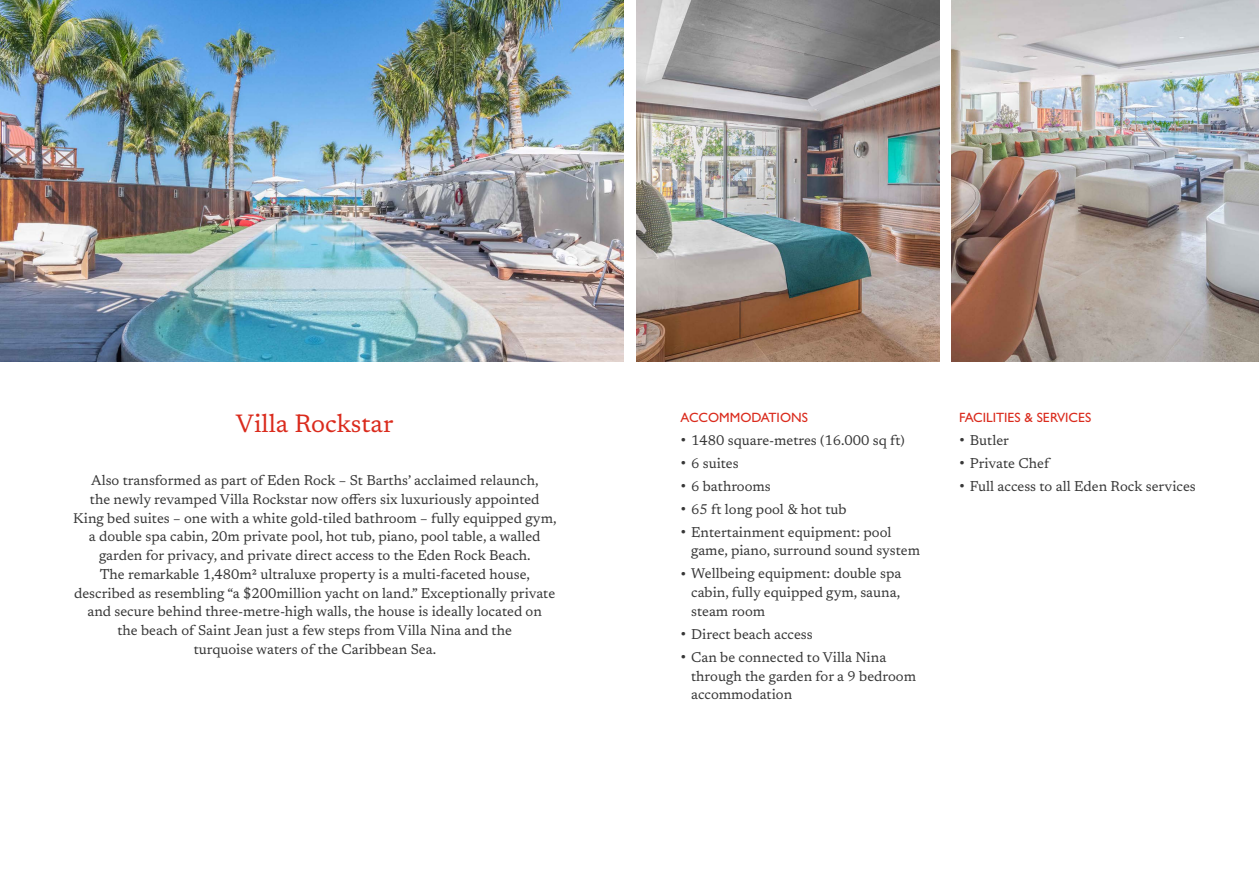
<style>
.page{position:relative;width:1259px;height:893px;background:#fff}
.page>*{position:absolute;margin:0;border:0;box-sizing:border-box;transform-origin:0 0}
.t1{font:25.5px "Newsreader";color:#da2b1d}
.t2{font:14.25px/18.8px "Newsreader";color:#373737}
.t3{font:500 13.5px "Gill Sans MT Pro";color:#da2b1d}
</style>
<div class="page">
<img style="left:0;top:0;width:624px;height:361px">
<img style="left:636px;top:0;width:304px;height:361px">
<img style="left:951px;top:0;width:308px;height:361px">
<h1 class="t1" style="left:236px;top:406px;width:159px">Villa Rockstar</h1>
<p class="t2" style="left:73px;top:470px;width:485px;text-align:center">Also transformed as part of Eden Rock – St Barths’ acclaimed relaunch,<br>the newly revamped Villa Rockstar now offers six luxuriously appointed King bed suites – one with a white gold-tiled bathroom – fully equipped gym, a double spa cabin, 20m private pool, hot tub, piano, pool table, a walled garden for privacy, and private direct access to the Eden Rock Beach.<br>The remarkable 1,480m² ultraluxe property is a multi-faceted house, described as resembling “a $200million yacht on land.” Exceptionally private and secure behind three-metre-high walls, the house is ideally located on<br>the beach of Saint Jean just a few steps from Villa Nina and the<br>turquoise waters of the Caribbean Sea.</p>
<p class="t3" style="left:680px;top:409px;width:129px">ACCOMMODATIONS</p>
<p class="t2" style="left:680px;top:430px;width:226px">• 1480 square-metres (16.000 sq ft)</p>
<p class="t2" style="left:680px;top:453px;width:60px">• 6 suites</p>
<p class="t2" style="left:680px;top:476px;width:92px">• 6 bathrooms</p>
<p class="t2" style="left:680px;top:499px;width:168px">• 65 ft long pool &amp; hot tub</p>
<p class="t2" style="left:691px;top:522px;width:230px;text-indent:-11px">• Entertainment equipment: pool game, piano, surround sound system</p>
<p class="t2" style="left:691px;top:563px;width:212px;text-align:justify;text-indent:-11px">• Wellbeing equipment: double spa cabin, fully equipped gym, sauna, steam room</p>
<p class="t2" style="left:680px;top:624px;width:134px">• Direct beach access</p>
<p class="t2" style="left:691px;top:647px;width:226px;text-indent:-11px">• Can be connected to Villa Nina through the garden for a 9 bedroom accommodation</p>
<p class="t3" style="left:959px;top:409px;width:134px">FACILITIES &amp; SERVICES</p>
<p class="t2" style="left:959px;top:430px;width:51px">• Butler</p>
<p class="t2" style="left:959px;top:453px;width:92px">• Private Chef</p>
<p class="t2" style="left:959px;top:476px;width:238px">• Full access to all Eden Rock services</p>
</div>
